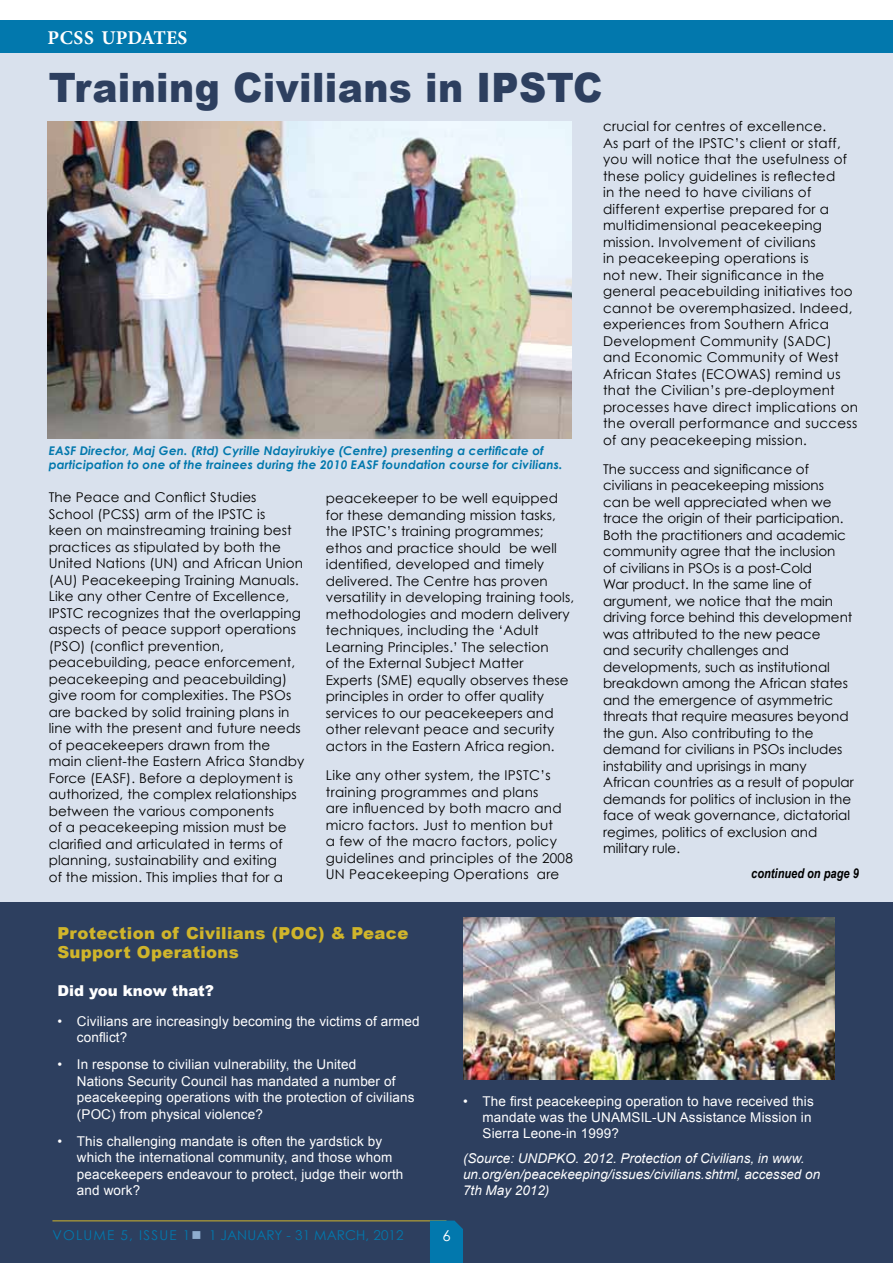
<style>
.page{position:relative;width:893px;height:1263px;background:#fff}
.page>*{position:absolute;margin:0;border:0;box-sizing:border-box;transform-origin:0 0}
.t1{font:900 40.5px "Arial";letter-spacing:.01em;color:#2d3f5f;scale:.93 1}
.t2{font:700 19.5px "Minion Pro";color:#fff}
.t3{font:900 16.5px/19.8px "Arial";letter-spacing:.02em;color:#d0b52b}
.t4{font:900 15px "Arial";color:#fff}
.t5{font:15px "Century Gothic";color:#fff}
.t6{font:13.5px/16.5px "Century Gothic";letter-spacing:.01em;color:#000}
.t7{font:13.5px/16.5px "Arial";letter-spacing:.01em;color:#fff}
.t8{font:italic 13.5px/16.2px "Arial";color:#fff}
.t9{font:13.5px "Century Gothic";letter-spacing:.01em;color:#0278ad}
.t10{font:italic 700 13.5px "Arial Narrow";color:#000}
.t11{font:italic 700 12px/14.4px "Century Gothic";letter-spacing:.01em;color:#0278ad}
.s1{color:#8fadcf}
</style>
<div class="page">
<div style="left:0;top:42px;width:893px;height:893px;background:#d9e1ed"></div>
<img style="left:48px;top:121px;width:523px;height:317px">
<div style="left:0;top:903px;width:893px;height:360px;background:#2d3f5f"></div>
<hr style="left:52px;top:1220px;width:394px;height:1px;background:#d0b52b">
<svg style="left:430px;top:1220px;width:33px;height:43px"></svg>
<div style="left:0;top:21px;width:893px;height:32px;background:#0278ad"></div>
<img style="left:463px;top:917px;width:372px;height:162px">
<h2 class="t2" style="left:48px;top:24px;width:130px">PCSS UPDATES</h2>
<h1 class="t1" style="left:49px;top:65px;width:597px">Training Civilians in IPSTC</h1>
<p class="t11" style="left:49px;top:443px;width:515px">EASF Director, Maj Gen. (Rtd) Cyrille Ndayirukiye (Centre) presenting a certificate of participation to one of the trainees during the 2010 EASF foundation course for civilians.</p>
<p class="t6" style="left:49px;top:489px;width:257px">The Peace and Conflict Studies School (PCSS) arm of the IPSTC is<br>keen on mainstreaming training best practices as stipulated by both the United Nations (UN) and African Union (AU) Peacekeeping Training Manuals.<br>Like any other Centre of Excellence, IPSTC recognizes that the overlapping aspects of peace support operations (PSO) (conflict prevention, peacebuilding, peace enforcement, peacekeeping and peacebuilding) give room for complexities. The PSOs are backed by solid training plans in line with the present and future needs of peacekeepers drawn from the main client-the Eastern Africa Standby Force (EASF). Before a deployment is authorized, the complex relationships between the various components<br>of a peacekeeping mission must be clarified and articulated in terms of planning, sustainability and exiting<br>of the mission. This implies that for a</p>
<p class="t6" style="left:326px;top:490px;width:250px">peacekeeper to be well equipped for these demanding mission tasks, the IPSTC’s training programmes; ethos and practice should be well identified, developed and timely delivered. The Centre has proven versatility in developing training tools, methodologies and modern delivery techniques, including the ‘Adult Learning Principles.’ The selection<br>of the External Subject Matter<br>Experts (SME) equally observes these principles in order to offer quality services to our peacekeepers and other relevant peace and security actors in the Eastern Africa region.</p>
<p class="t6" style="left:326px;top:767px;width:248px">Like any other system, the IPSTC’s training programmes and plans<br>are influenced by both macro and micro factors. Just to mention but<br>a few of the macro factors, policy guidelines and principles of the 2008<br>UN Peacekeeping Operations are</p>
<p class="t6" style="left:603px;top:118px;width:257px">crucial for centres of excellence.<br>As part of the IPSTC’s client or staff, you will notice that the usefulness of these policy guidelines is reflected<br>in the need to have civilians of different expertise prepared for a multidimensional peacekeeping mission. Involvement of civilians<br>in peacekeeping operations is<br>not new. Their significance in the general peacebuilding initiatives too cannot be overemphasized. Indeed, experiences from Southern Africa Development Community (SADC) and Economic Community of West African States (ECOWAS) remind us that the Civilian’s pre-deployment processes have direct implications on the overall performance and success of any peacekeeping mission.</p>
<p class="t6" style="left:603px;top:461px;width:252px">The success and significance of civilians in peacekeeping missions<br>can be well appreciated when we trace the origin of their participation.<br>Both the practitioners and academic community agree that the inclusion<br>of civilians in PSOs is a post-Cold<br>War product. In the same line of argument, we notice that the main driving force behind this development was attributed to the new peace<br>and security challenges and developments, such as institutional breakdown among the African states and the emergence of asymmetric threats that require measures beyond the gun. Also contributing to the demand for civilians in PSOs includes instability and uprisings in many African countries as a result of popular demands for politics of inclusion in the face of weak governance, dictatorial regimes, politics of exclusion and military rule.</p>
<p class="t10" style="left:751px;top:866px;width:109px">continued on page 9</p>
<p class="t3" style="left:57px;top:923px;width:352px">Protection of Civilians (POC) &amp; Peace<br>Support Operations</p>
<p class="t4" style="left:57px;top:982px;width:158px">Did you know that?</p>
<p class="t7" style="left:77px;top:1013px;width:344px;text-indent:-19px">• Civilians are increasingly becoming the victims of armed conflict?</p>
<p class="t7" style="left:77px;top:1056px;width:339px;text-indent:-19px">• In response to civilian vulnerability, the United<br>Nations Security Council has mandated a number of peacekeeping operations with the protection of civilians (POC) from physical violence?</p>
<p class="t7" style="left:77px;top:1133px;width:328px;text-indent:-19px">• This challenging mandate is often the yardstick by which the international community, and those whom peacekeepers endeavour to protect, judge their worth and work?</p>
<p class="t9" style="left:52px;top:1227px;width:353px">Volume 5, Issue 1<span class="s1">■</span> 1 January - 31 March, 2012</p>
<p class="t5" style="left:442px;top:1226px;width:10px">6</p>
<p class="t7" style="left:483px;top:1093px;width:333px;text-indent:-19px">• The first peacekeeping operation to have received this mandate was the UNAMSIL-UN Assistance Mission in<br>Sierra Leone-in 1999?</p>
<p class="t8" style="left:463px;top:1150px;width:359px">(Source: UNDPKO. 2012. Protection of Civilians, in www. un.org/en/peacekeeping/issues/civilians.shtml, accessed on<br>7th May 2012)</p>
</div>
